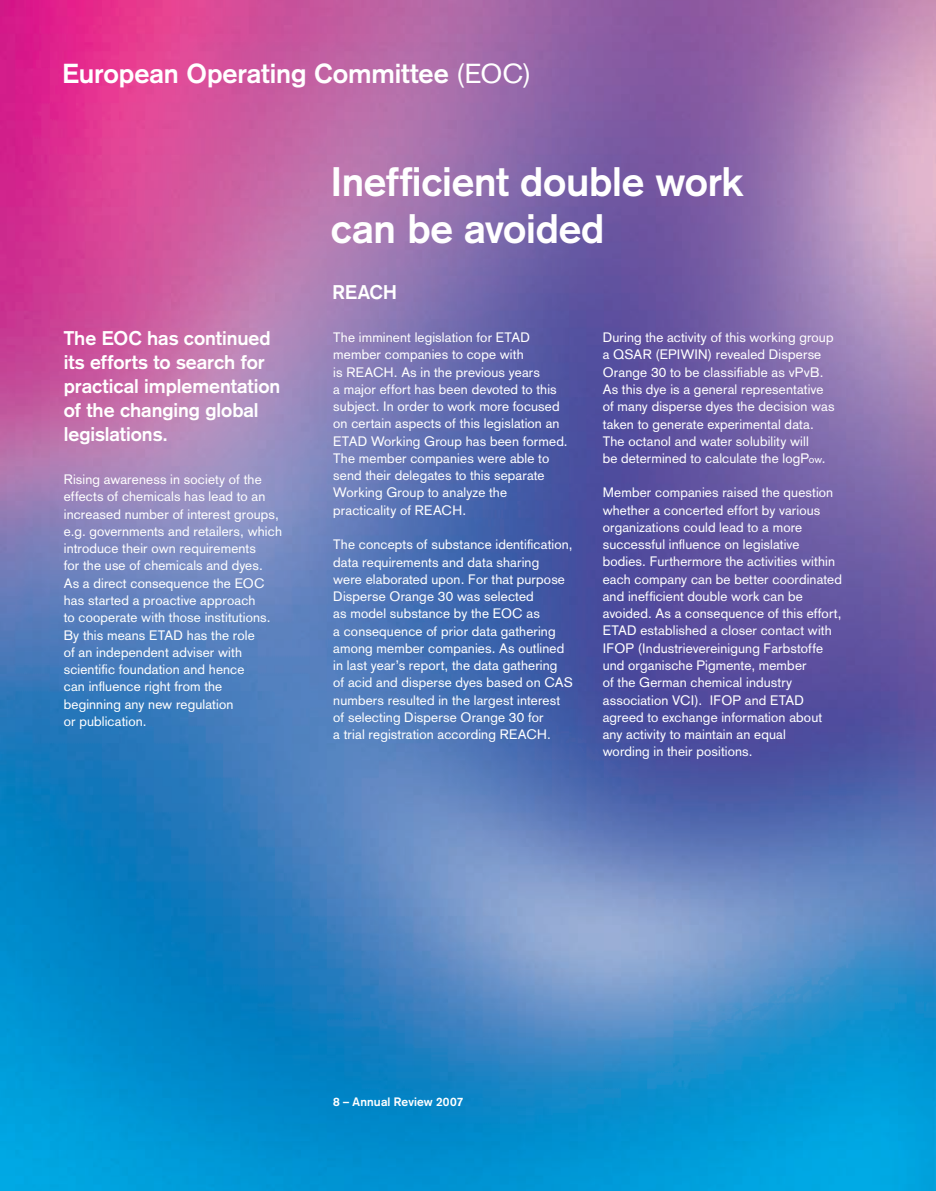
<style>
.page{position:relative;width:936px;height:1191px;background:#fff}
.page>*{position:absolute;margin:0;border:0;box-sizing:border-box;transform-origin:0 0}
.t1{font:700 40.5px/46.5px "Akzidenz Grotesk";letter-spacing:-.005em;color:#fff}
.t2{font:700 27px "Akzidenz Grotesk";letter-spacing:-.005em;color:#fff}
.t3{font:700 19.5px/24px "Akzidenz Grotesk";letter-spacing:-.005em;color:#fff}
.t4{font:13.5px/17.2px "Akzidenz Grotesk";letter-spacing:.01em;color:#fff}
.t5{font:700 12px "Akzidenz Grotesk";letter-spacing:.015em;color:#fff}
.s1{font-weight:400}
.s2{font-size:10.5px}
</style>
<div class="page">
<img style="left:0;top:0;width:935px;height:1191px">
<h2 class="t2" style="left:62px;top:58px;width:470px">European Operating Committee <span class="s1">(EOC)</span></h2>
<h1 class="t1" style="left:331px;top:159px;width:414px">Inefficient double work can be avoided</h1>
<h3 class="t3" style="left:64px;top:326px;width:218px">The EOC has continued its efforts to search for practical implementation of the changing global legislations.</h3>
<p class="t4" style="left:64px;top:471px;width:220px">Rising awareness in society of the effects of chemicals has lead to an increased number of interest groups, e.g. governments and retailers, which introduce their own requirements<br>for the use of chemicals and dyes.<br>As a direct consequence the EOC has started a proactive approach<br>to cooperate with those institutions.<br>By this means ETAD has the role<br>of an independent adviser with scientific foundation and hence<br>can influence right from the beginning any new regulation<br>or publication.</p>
<h3 class="t3" style="left:332px;top:280px;width:66px">REACH</h3>
<p class="t4" style="left:333px;top:329px;width:236px">The imminent legislation for ETAD member companies to cope with<br>is REACH. As in the previous years<br>a major effort has been devoted to this subject. In order to work more focused on certain aspects of this legislation an ETAD Working Group has been formed.<br>The member companies were able to send their delegates to this separate Working Group to analyze the practicality of REACH.</p>
<p class="t4" style="left:333px;top:536px;width:241px">The concepts of substance identification, data requirements and data sharing<br>were elaborated upon. For that purpose Disperse Orange 30 was selected<br>as model substance by the EOC as<br>a consequence of prior data gathering among member companies. As outlined in last year’s report, the data gathering<br>of acid and disperse dyes based on CAS numbers resulted in the largest interest of selecting Disperse Orange 30 for<br>a trial registration according REACH.</p>
<p class="t4" style="left:602px;top:329px;width:233px">During the activity of this working group a QSAR (EPIWIN) revealed Disperse Orange 30 to be classifiable as vPvB.<br>As this dye is a general representative of many disperse dyes the decision was taken to generate experimental data.<br>The octanol and water solubility will<br>be determined to calculate the logP<span class="s2">ow</span>.</p>
<p class="t4" style="left:602px;top:484px;width:241px">Member companies raised the question whether a concerted effort by various organizations could lead to a more successful influence on legislative bodies. Furthermore the activities within each company can be better coordinated and inefficient double work can be avoided. As a consequence of this effort, ETAD established a closer contact with IFOP (Industrievereinigung Farbstoffe und organische Pigmente, member<br>of the German chemical industry association VCI). IFOP and ETAD agreed to exchange information about any activity to maintain an equal<br>wording in their positions.</p>
<p class="t5" style="left:333px;top:1094px;width:132px">8 – Annual Review 2007</p>
</div>
